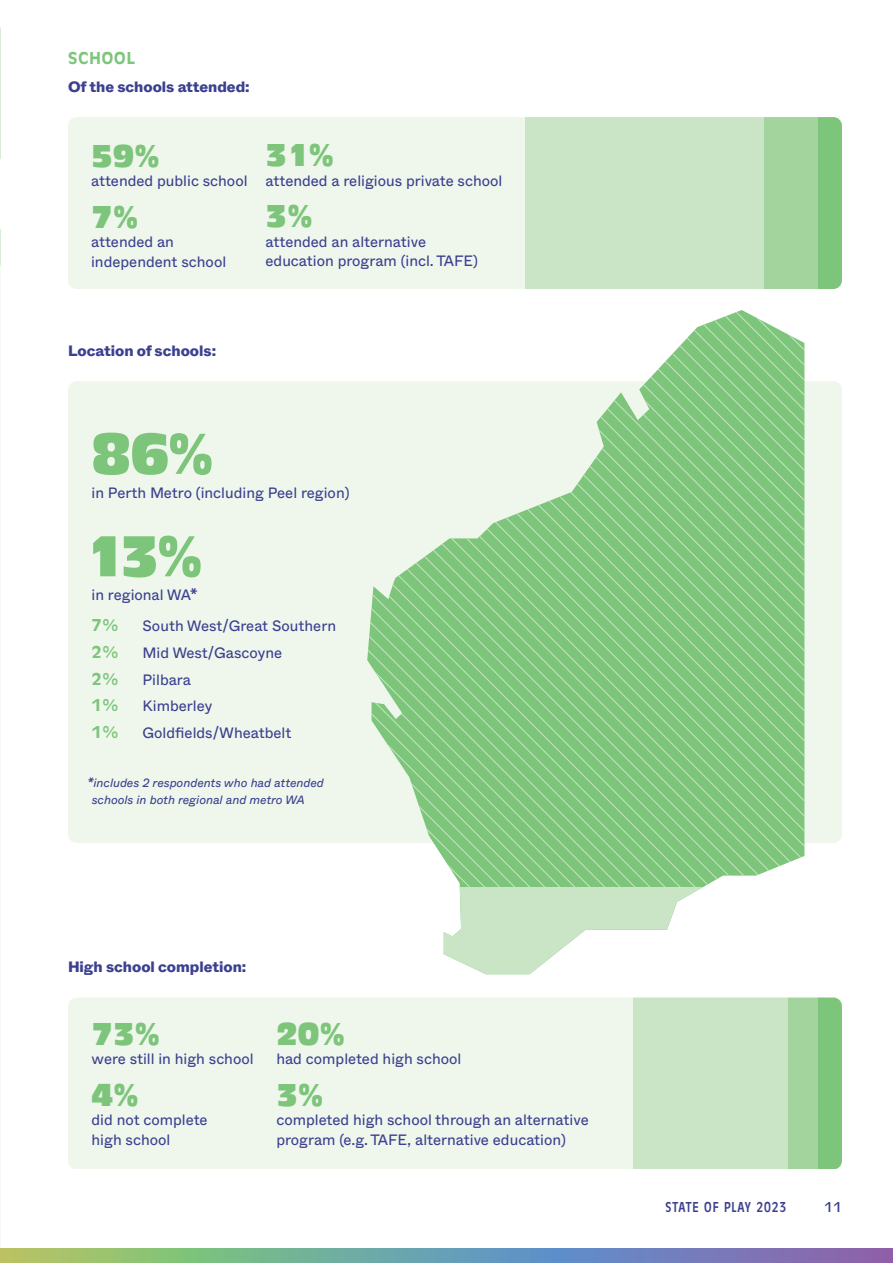
<style>
.page{position:relative;width:893px;height:1263px;background:#fff}
.page>*{position:absolute;margin:0;border:0;box-sizing:border-box;transform-origin:0 0}
.t1{font:60px "Antique Oli Com";color:#7cc57a}
.t2{font:33px "Antique Oli Com";color:#7cc57a}
.t3{font:500 18px "Antique Oli";letter-spacing:.06em;color:#7cc57a}
.t4{font:15px/19.5px "Whyte";color:#3c418f}
.t5{font:800 15px "Whyte";color:#3c418f}
.t6{font:15px "Antique Oli";color:#3c418f}
.t7{font:italic 12px/16.5px "Whyte";color:#3c418f}
</style>
<div class="page">
<div style="left:68px;top:117px;width:457px;height:172px;background:#eff7ed"></div>
<div style="left:525px;top:117px;width:240px;height:172px;background:#c9e5c5"></div>
<div style="left:765px;top:117px;width:54px;height:172px;background:#a3d49e"></div>
<div style="left:819px;top:117px;width:23px;height:172px;background:#7cc57a"></div>
<div style="left:68px;top:998px;width:565px;height:171px;background:#eff7ed"></div>
<div style="left:633px;top:997px;width:155px;height:172px;background:#c9e5c5"></div>
<div style="left:788px;top:997px;width:31px;height:172px;background:#a3d49e"></div>
<div style="left:819px;top:997px;width:23px;height:172px;background:#7cc57a"></div>
<svg style="left:0;top:27px;width:1px;height:24px"></svg>
<div style="left:68px;top:381px;width:774px;height:462px;background:#eff7ed;border-radius:9px"></div>
<svg style="left:367px;top:310px;width:437px;height:577px"></svg>
<svg style="left:443px;top:887px;width:260px;height:87px;fill:#c9e5c5"></svg>
<svg style="left:0;top:1248px;width:893px;height:15px;background:#7b9ba1"></svg>
<p class="t3" style="left:68px;top:47px;width:69px">SCHOOL</p>
<p class="t5" style="left:68px;top:74px;width:183px">Of the schools attended:</p>
<h2 class="t2" style="left:91px;top:137px;width:70px">59%</h2>
<p class="t4" style="left:91px;top:170px;width:158px">attended public school</p>
<h2 class="t2" style="left:91px;top:198px;width:49px">7%</h2>
<p class="t4" style="left:91px;top:231px;width:137px">attended an independent school</p>
<h2 class="t2" style="left:266px;top:137px;width:70px">31%</h2>
<p class="t4" style="left:266px;top:170px;width:238px">attended a religious private school</p>
<h2 class="t2" style="left:266px;top:198px;width:49px">3%</h2>
<p class="t4" style="left:266px;top:231px;width:214px">attended an alternative education program (incl. TAFE)</p>
<p class="t5" style="left:68px;top:339px;width:150px">Location of schools:</p>
<h1 class="t1" style="left:92px;top:420px;width:124px">86%</h1>
<p class="t4" style="left:92px;top:482px;width:259px">in Perth Metro (including Peel region)</p>
<h1 class="t1" style="left:85px;top:523px;width:120px">13%</h1>
<p class="t4" style="left:92px;top:584px;width:108px">in regional WA*</p>
<p class="t3" style="left:92px;top:615px;width:28px">7%</p>
<p class="t4" style="left:143px;top:615px;width:195px">South West/Great Southern</p>
<p class="t3" style="left:92px;top:642px;width:28px">2%</p>
<p class="t4" style="left:143px;top:642px;width:141px">Mid West/Gascoyne</p>
<p class="t3" style="left:92px;top:668px;width:28px">2%</p>
<p class="t4" style="left:143px;top:669px;width:50px">Pilbara</p>
<p class="t3" style="left:92px;top:695px;width:28px">1%</p>
<p class="t4" style="left:143px;top:695px;width:71px">Kimberley</p>
<p class="t3" style="left:92px;top:722px;width:28px">1%</p>
<p class="t4" style="left:143px;top:722px;width:150px">Goldfields/Wheatbelt</p>
<p class="t7" style="left:92px;top:774px;width:234px;text-indent:-5px">*includes 2 respondents who had attended schools in both regional and metro WA</p>
<p class="t5" style="left:68px;top:955px;width:180px">High school completion:</p>
<h2 class="t2" style="left:92px;top:1015px;width:70px">73%</h2>
<p class="t4" style="left:92px;top:1048px;width:164px">were still in high school</p>
<h2 class="t2" style="left:92px;top:1076px;width:49px">4%</h2>
<p class="t4" style="left:92px;top:1109px;width:118px">did not complete high school</p>
<h2 class="t2" style="left:276px;top:1015px;width:70px">20%</h2>
<p class="t4" style="left:276px;top:1048px;width:186px">had completed high school</p>
<h2 class="t2" style="left:276px;top:1076px;width:49px">3%</h2>
<p class="t4" style="left:276px;top:1109px;width:314px">completed high school through an alternative program (e.g. TAFE, alternative education)</p>
<p class="t6" style="left:824px;top:1199px;width:19px">11</p>
</div>
